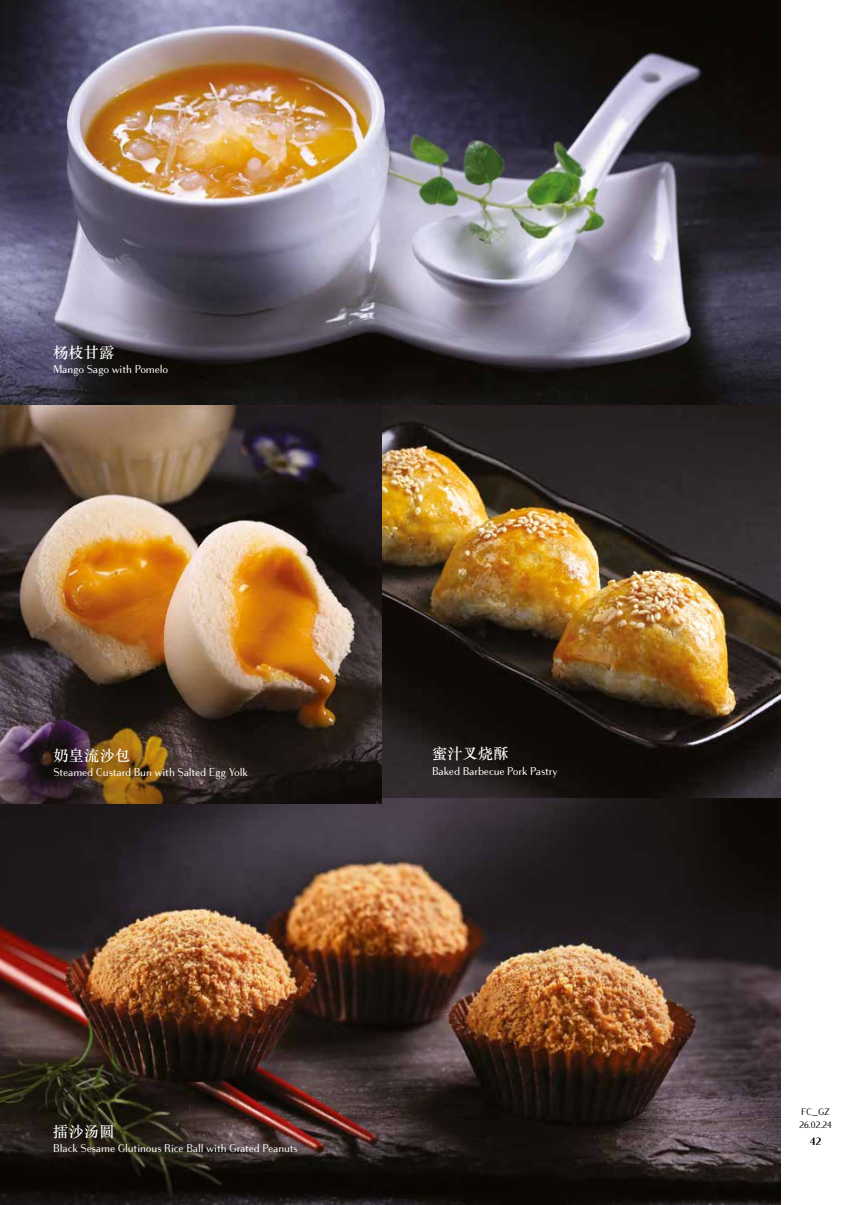
<style>
.page{position:relative;width:851px;height:1205px;background:#fff}
.page>*{position:absolute;margin:0;border:0;box-sizing:border-box;transform-origin:0 0}
.t1{font:15px "ST Songti SC Bold";letter-spacing:.025em;color:#fff}
.t2{font:11.25px "Bodoni Sans Text";color:#fff}
.t3{font:700 10.62px "Bodoni Sans Text";color:#000}
.t4{font:9.38px/13.8px "Bodoni Sans Text";color:#000}
</style>
<div class="page">
<img style="left:0;top:404px;width:780px;height:395px">
<img style="left:0;top:799px;width:780px;height:406px">
<img style="left:0;top:0;width:780px;height:404px">
<h1 class="t1" style="left:53px;top:343px;width:63px">杨枝甘露</h1>
<p class="t2" style="left:53px;top:363px;width:116px">Mango Sago with Pomelo</p>
<h1 class="t1" style="left:53px;top:745px;width:78px">奶皇流沙包</h1>
<p class="t2" style="left:53px;top:765px;width:196px">Steamed Custard Bun with Salted Egg Yolk</p>
<h1 class="t1" style="left:432px;top:744px;width:78px">蜜汁叉烧酥</h1>
<p class="t2" style="left:432px;top:764px;width:127px">Baked Barbecue Pork Pastry</p>
<h1 class="t1" style="left:53px;top:1122px;width:63px">擂沙汤圆</h1>
<p class="t2" style="left:53px;top:1142px;width:246px">Black Sesame Glutinous Rice Ball with Grated Peanuts</p>
<p class="t4" style="left:799px;top:1104px;width:34px">FC_GZ<br>26.02.24</p>
<p class="t3" style="left:809px;top:1135px;width:13px">42</p>
</div>
